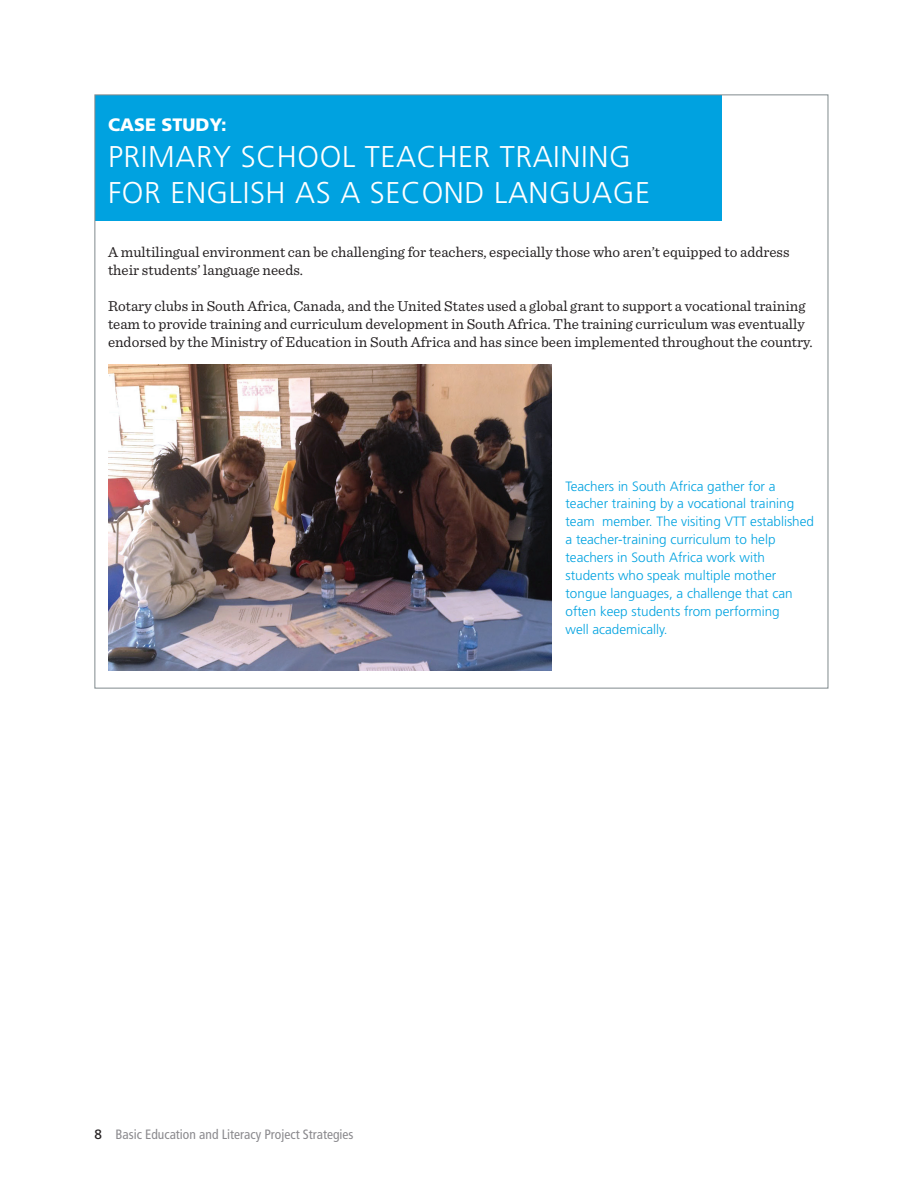
<style>
.page{position:relative;width:918px;height:1188px;background:#fff}
.page>*{position:absolute;margin:0;border:0;box-sizing:border-box;transform-origin:0 0}
.t1{font:300 30px/36px "Frutiger LT Std";letter-spacing:.02em;color:#fff}
.t2{font:900 18px "Frutiger LT Std";color:#fff}
.t3{font:15px/18px "Sentinel";color:#231f20}
.t4{font:300 13.5px/18px "Frutiger LT Std";color:#00a2e0}
.t5{font:condensed 13.5px "Frutiger LT Std";color:#8b8a8e}
.s1{font-stretch:normal;color:#231f20}
</style>
<div class="page">
<div style="left:95px;top:95px;width:626px;height:125px;background:#00a2e0"></div>
<img style="left:108px;top:364px;width:444px;height:306px">
<p class="t2" style="left:108px;top:113px;width:120px">CASE STUDY:</p>
<h1 class="t1" style="left:108px;top:139px;width:544px">PRIMARY SCHOOL TEACHER TRAINING<br>FOR ENGLISH AS A SECOND LANGUAGE</h1>
<p class="t3" style="left:108px;top:242px;width:683px">A multilingual environment can be challenging for teachers, especially those who aren’t equipped to address their students’ language needs.</p>
<p class="t3" style="left:108px;top:296px;width:706px">Rotary clubs in South Africa, Canada, and the United States used a global grant to support a vocational training team to provide training and curriculum development in South Africa. The training curriculum was eventually endorsed by the Ministry of Education in South Africa and has since been implemented throughout the country.</p>
<p class="t5" style="left:94px;top:1126px;width:261px"><span class="s1">8</span> Basic Education and Literacy Project Strategies</p>
<p class="t4" style="left:566px;top:477px;width:250px">Teachers in South Africa gather for a teacher training by a vocational training team member. The visiting VTT established a teacher-training curriculum to help teachers in South Africa work with students who speak multiple mother tongue languages, a challenge that can often keep students from performing<br>well academically.</p>
</div>
